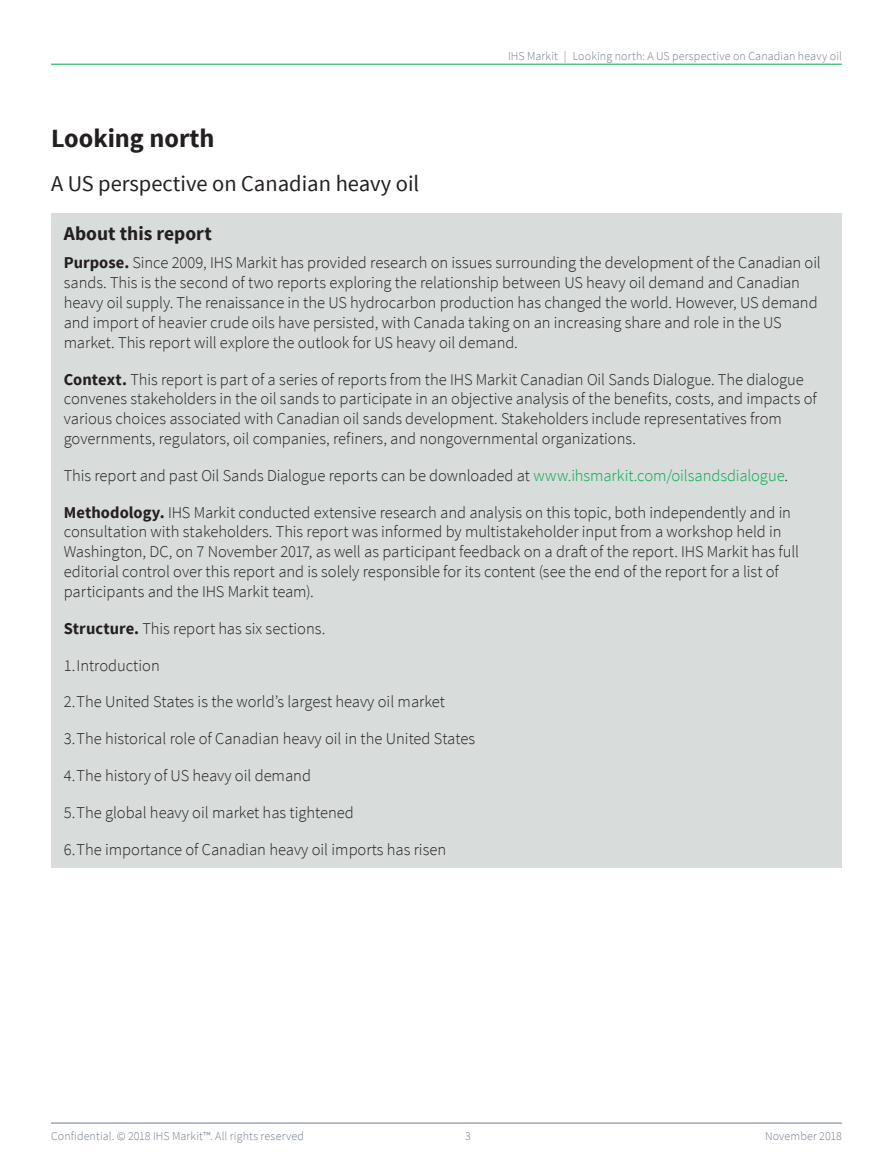
<style>
.page{position:relative;width:893px;height:1170px;background:#fff}
.page>*{position:absolute;margin:0;border:0;box-sizing:border-box;transform-origin:0 0}
.m_title{font:700 26.25px "Source Sans Pro";color:#231f20}
.m_subtitle{font:22.5px "Source Sans Pro";color:#231f20}
.b_heading{font:700 19.5px "Source Sans Pro";color:#231f20}
.b_body{font:300 16.5px/19.8px "Source Sans Pro";letter-spacing:-.005em;color:#231f20}
.t1{font:300 12px "Source Sans Pro";letter-spacing:.01em;color:#707c8a}
.s1{font-weight:700}
.s2{color:#00ab4d}
</style>
<div class="page">
<hr style="left:51px;top:1122px;width:791px;height:1px;background:#707c8a">
<hr style="left:51px;top:64px;width:791px;height:1px;background:#00ab4d">
<div style="left:51px;top:213px;width:791px;height:654px;background:#d8dcdb"></div>
<p class="m_title" style="left:51px;top:122px;width:165px">Looking north</p>
<p class="m_subtitle" style="left:51px;top:170px;width:370px">A US perspective on Canadian heavy oil</p>
<p class="t1" style="left:508px;top:48px;width:335px">IHS Markit | Looking north: A US perspective on Canadian heavy oil</p>
<p class="b_heading" style="left:64px;top:221px;width:150px">About this report</p>
<p class="b_body" style="left:64px;top:253px;width:758px"><span class="s1">Purpose.</span> Since 2009, IHS Markit has provided research on issues surrounding the development of the Canadian oil sands. This is the second of two reports exploring the relationship between US heavy oil demand and Canadian heavy oil supply. The renaissance in the US hydrocarbon production has changed the world. However, US demand and import of heavier crude oils have persisted, with Canada taking on an increasing share and role in the US market. This report will explore the outlook for US heavy oil demand.</p>
<p class="b_body" style="left:64px;top:369px;width:755px"><span class="s1">Context.</span> This report is part of a series of reports from the IHS Markit Canadian Oil Sands Dialogue. The dialogue convenes stakeholders in the oil sands to participate in an objective analysis of the benefits, costs, and impacts of various choices associated with Canadian oil sands development. Stakeholders include representatives from governments, regulators, oil companies, refiners, and nongovernmental organizations.</p>
<p class="b_body" style="left:64px;top:465px;width:726px">This report and past Oil Sands Dialogue reports can be downloaded at <span class="s2">www.ihsmarkit.com/oilsandsdialogue</span>.</p>
<p class="b_body" style="left:64px;top:502px;width:737px"><span class="s1">Methodology.</span> IHS Markit conducted extensive research and analysis on this topic, both independently and in consultation with stakeholders. This report was informed by multistakeholder input from a workshop held in Washington, DC, on 7 November 2017, as well as participant feedback on a draft of the report. IHS Markit has full editorial control over this report and is solely responsible for its content (see the end of the report for a list of participants and the IHS Markit team).</p>
<p class="b_body" style="left:64px;top:618px;width:263px"><span class="s1">Structure.</span> This report has six sections.</p>
<p class="b_body" style="left:64px;top:655px;width:98px">1.Introduction</p>
<p class="b_body" style="left:64px;top:692px;width:383px">2.The United States is the world’s largest heavy oil market</p>
<p class="b_body" style="left:64px;top:728px;width:413px">3.The historical role of Canadian heavy oil in the United States</p>
<p class="b_body" style="left:64px;top:765px;width:249px">4.The history of US heavy oil demand</p>
<p class="b_body" style="left:64px;top:802px;width:292px">5.The global heavy oil market has tightened</p>
<p class="b_body" style="left:64px;top:839px;width:384px">6.The importance of Canadian heavy oil imports has risen</p>
<p class="t1" style="left:51px;top:1129px;width:255px">Confidential. © 2018 IHS Markit™. All rights reserved</p>
<p class="t1" style="left:465px;top:1129px;width:7px">3</p>
<p class="t1" style="left:765px;top:1129px;width:78px">November 2018</p>
</div>
